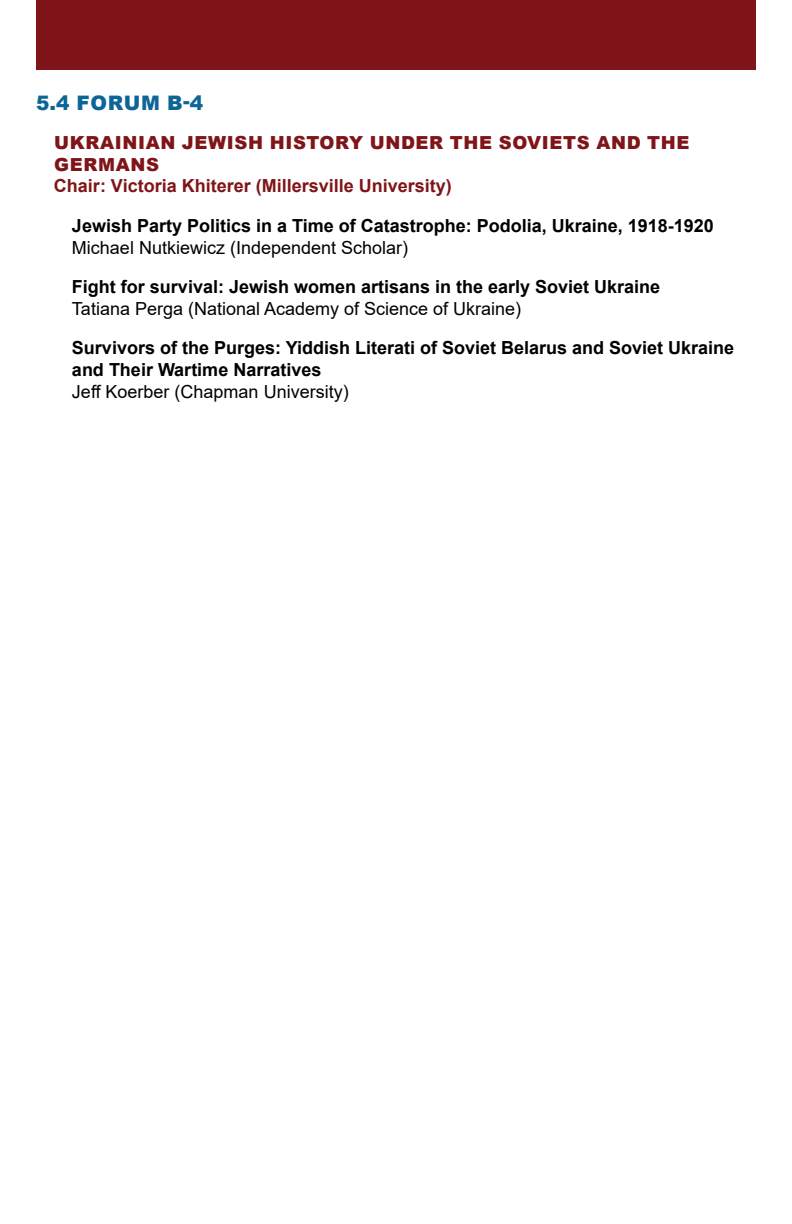
<style>
.page{position:relative;width:792px;height:1224px;background:#fff}
.page>*{position:absolute;margin:0;border:0;box-sizing:border-box;transform-origin:0 0}
.t1{font:900 20px "Arial";letter-spacing:.035em;color:#0d6496}
.t2{font:700 18px/21.6px "Arial";color:#000}
.t3{font:18px "Arial";color:#000}
.t4{font:900 18px/21.6px "Arial";letter-spacing:.035em;color:#7f1518}
.t5{font:700 18px "Arial";color:#7f1518}
</style>
<div class="page">
<div style="left:36px;top:0;width:720px;height:70px;background:#7f1518"></div>
<p class="t1" style="left:36px;top:88px;width:169px">5.4 FORUM B-4</p>
<p class="t4" style="left:54px;top:131px;width:637px">UKRAINIAN JEWISH HISTORY UNDER THE SOVIETS AND THE<br>GERMANS</p>
<p class="t5" style="left:54px;top:173px;width:399px">Chair: Victoria Khiterer (Millersville University)</p>
<p class="t2" style="left:72px;top:215px;width:643px">Jewish Party Politics in a Time of Catastrophe: Podolia, Ukraine, 1918-1920</p>
<p class="t3" style="left:72px;top:235px;width:338px">Michael Nutkiewicz (Independent Scholar)</p>
<p class="t2" style="left:72px;top:276px;width:590px">Fight for survival: Jewish women artisans in the early Soviet Ukraine</p>
<p class="t3" style="left:72px;top:296px;width:451px">Tatiana Perga (National Academy of Science of Ukraine)</p>
<p class="t2" style="left:72px;top:337px;width:664px">Survivors of the Purges: Yiddish Literati of Soviet Belarus and Soviet Ukraine and Their Wartime Narratives</p>
<p class="t3" style="left:72px;top:379px;width:278px">Jeff Koerber (Chapman University)</p>
</div>
